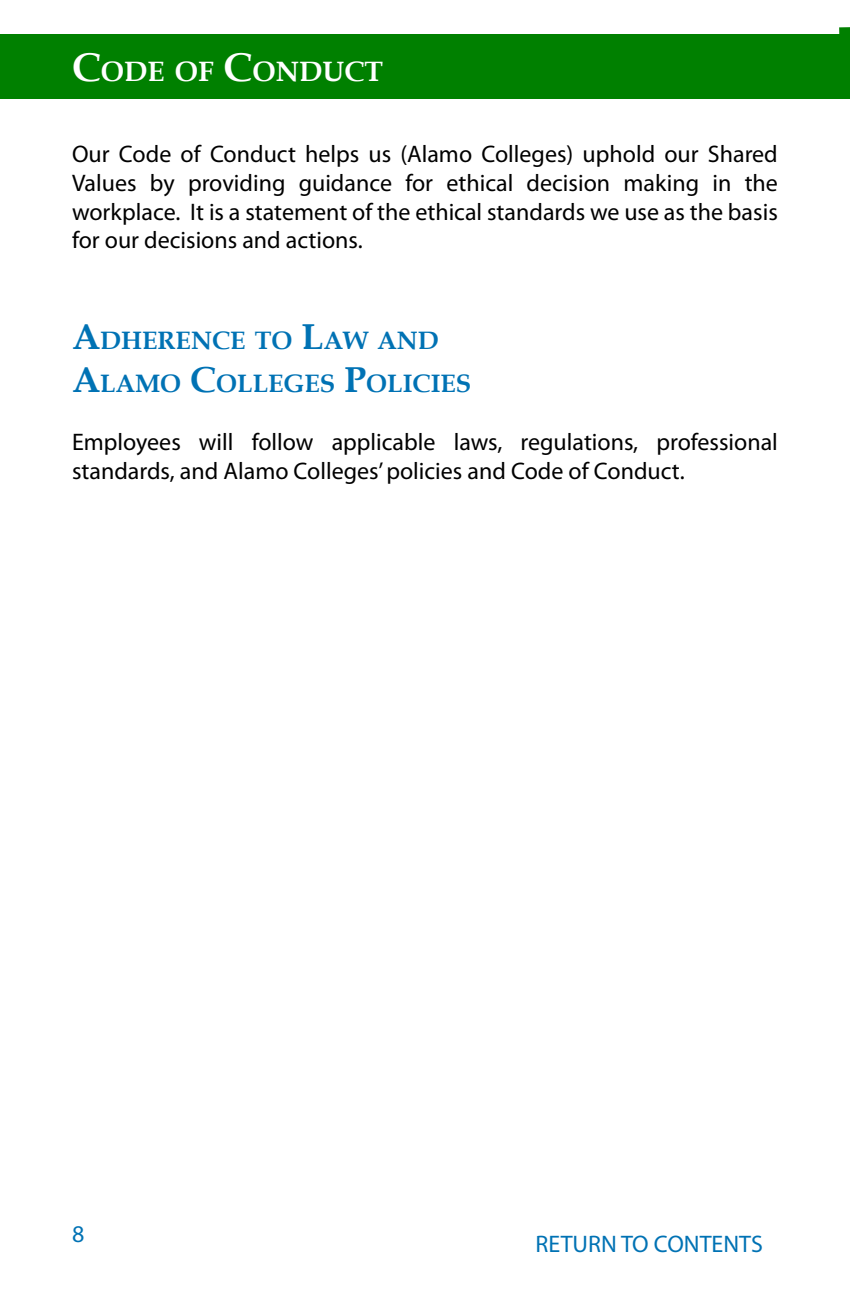
<style>
.page{position:relative;width:850px;height:1296px;background:#fff}
.page>*{position:absolute;margin:0;border:0;box-sizing:border-box;transform-origin:0 0}
.t1{font:700 28px "Book Antiqua";color:#fff}
.t2{font:700 25.2px/43.2px "Book Antiqua";color:#0072b4}
.t3{font:24px/28.8px "Myriad Pro";color:#000;text-align:justify}
.t4{font:24px "Myriad Pro";color:#0072b4}
.s1{font-size:40px}
.s2{font-size:36px}
</style>
<div class="page">
<div style="left:0;top:35px;width:850px;height:64px;background:#008000"></div>
<svg style="left:839px;top:27px;width:11px;height:8px"></svg>
<p class="t1" style="left:72px;top:52px;width:313px"><span class="s1">C</span>ODE OF <span class="s1">C</span>ONDUCT</p>
<p class="t3" style="left:72px;top:139px;width:707px">Our Code of Conduct helps us (Alamo Colleges) uphold our Shared Values by providing guidance for ethical decision making in the workplace. It is a statement of the ethical standards we use as the basis for our decisions and actions.</p>
<p class="t2" style="left:72px;top:319px;width:401px"><span class="s2">A</span>DHERENCE TO <span class="s2">L</span>AW AND<br><span class="s2">A</span>LAMO <span class="s2">C</span>OLLEGES <span class="s2">P</span>OLICIES</p>
<p class="t3" style="left:72px;top:427px;width:707px">Employees will follow applicable laws, regulations, professional standards, and Alamo Colleges’ policies and Code of Conduct.</p>
<p class="t4" style="left:72px;top:1219px;width:14px">8</p>
<p class="t4" style="left:535px;top:1229px;width:229px">RETURN TO CONTENTS</p>
</div>
